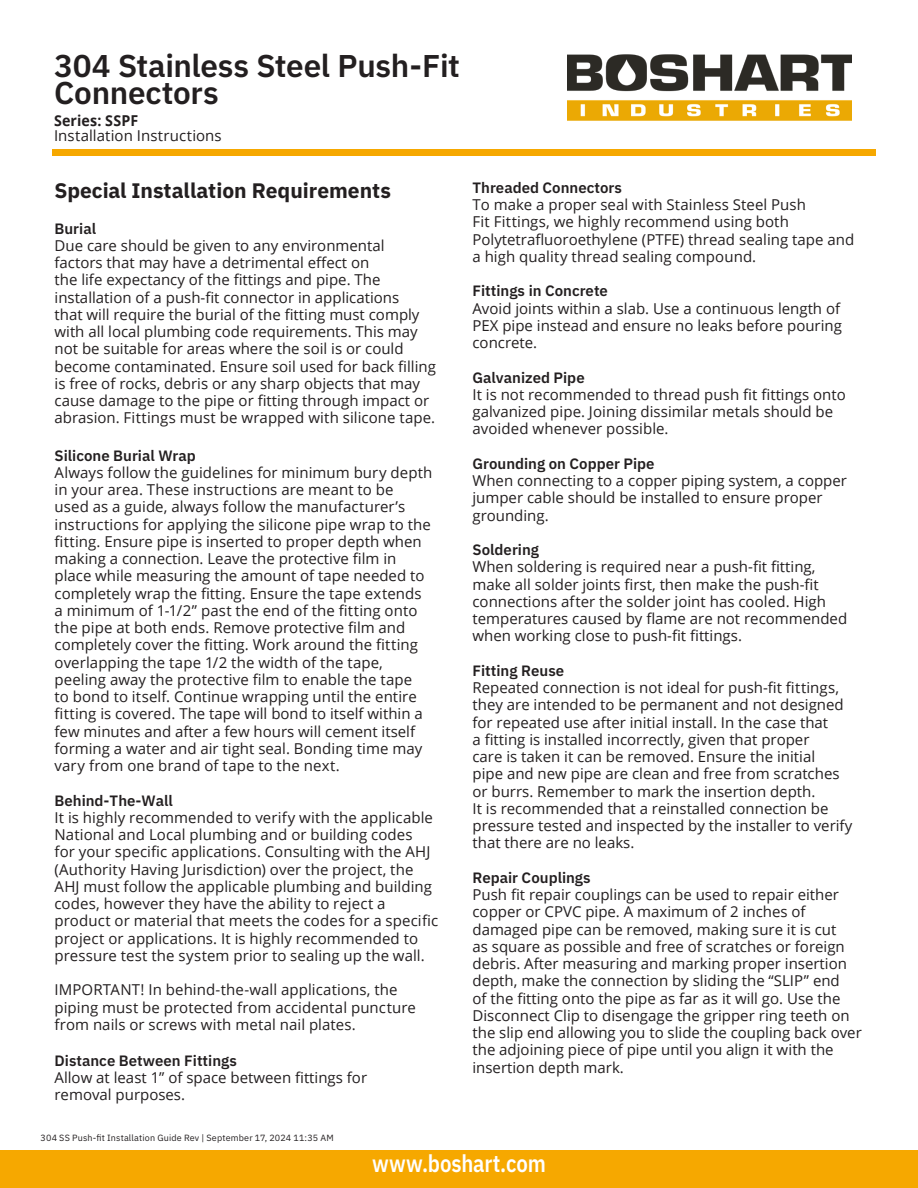
<style>
.page{position:relative;width:918px;height:1188px;background:#fff}
.page>*{position:absolute;margin:0;border:0;box-sizing:border-box;transform-origin:0 0}
.t1{font:600 31.5px/27px "IBM Plex Sans";letter-spacing:-.01em;color:#231f20}
.t2{font:600 24px "IBM Plex Sans";letter-spacing:-.005em;color:#fff;scale:.85 1}
.Body_Headers{font:700 21px "IBM Plex Sans";color:#231f20}
.Body_Copy{font:15px/17.2px "Open Sans";color:#231f20}
.Body_Copy-2{font:600 15px "IBM Plex Sans";color:#231f20}
.t3{font:700 15px "Open Sans";letter-spacing:.01em;color:#231f20;scale:.95 1}
.t4{font:9px "IBM Plex Sans";letter-spacing:.02em;color:#231f20}
</style>
<div class="page">
<div style="left:0;top:1151px;width:918px;height:37px;background:#f6a800"></div>
<div style="left:52px;top:149px;width:824px;height:6px;background:#f6a800"></div>
<img style="left:567px;top:54px;width:284px;height:67px">
<h1 class="t1" style="left:54px;top:50px;width:408px">304 Stainless Steel Push-Fit<br>Connectors</h1>
<p class="t3" style="left:54px;top:110px;width:90px">Series: SSPF</p>
<p class="Body_Copy" style="left:54px;top:127px;width:169px">Installation Instructions</p>
<p class="Body_Headers" style="left:55px;top:174px;width:338px">Special Installation Requirements</p>
<p class="Body_Copy-2" style="left:55px;top:217px;width:43px">Burial</p>
<p class="Body_Copy" style="left:55px;top:237px;width:332px">Due care should be given to any environmental</p>
<p class="Body_Copy" style="left:55px;top:254px;width:316px">factors that may have a detrimental effect on</p>
<p class="Body_Copy" style="left:55px;top:271px;width:383px">the life expectancy of the fittings and pipe. The installation of a push-fit connector in applications<br>that will require the burial of the fitting must comply with all local plumbing code requirements. This may not be suitable for areas where the soil is or could become contaminated. Ensure soil used for back filling is free of rocks, debris or any sharp objects that may cause damage to the pipe or fitting through impact or abrasion. Fittings must be wrapped with silicone tape.</p>
<p class="Body_Copy-2" style="left:55px;top:443px;width:143px">Silicone Burial Wrap</p>
<p class="Body_Copy" style="left:55px;top:463px;width:379px">Always follow the guidelines for minimum bury depth in your area. These instructions are meant to be<br>used as a guide, always follow the manufacturer’s instructions for applying the silicone pipe wrap to the fitting. Ensure pipe is inserted to proper depth when making a connection. Leave the protective film in place while measuring the amount of tape needed to completely wrap the fitting. Ensure the tape extends a minimum of 1-1/2” past the end of the fitting onto the pipe at both ends. Remove protective film and completely cover the fitting. Work around the fitting overlapping the tape 1/2 the width of the tape, peeling away the protective film to enable the tape<br>to bond to itself. Continue wrapping until the entire fitting is covered. The tape will bond to itself within a few minutes and after a few hours will cement itself forming a water and air tight seal. Bonding time may vary from one brand of tape to the next.</p>
<p class="Body_Copy-2" style="left:55px;top:788px;width:120px">Behind-The-Wall</p>
<p class="Body_Copy" style="left:55px;top:808px;width:385px">It is highly recommended to verify with the applicable National and Local plumbing and or building codes<br>for your specific applications. Consulting with the AHJ (Authority Having Jurisdiction) over the project, the AHJ must follow the applicable plumbing and building codes, however they have the ability to reject a product or material that meets the codes for a specific project or applications. It is highly recommended to pressure test the system prior to sealing up the wall.</p>
<p class="Body_Copy" style="left:55px;top:981px;width:363px">IMPORTANT! In behind-the-wall applications, the piping must be protected from accidental puncture from nails or screws with metal nail plates.</p>
<p class="Body_Copy-2" style="left:55px;top:1049px;width:184px">Distance Between Fittings</p>
<p class="Body_Copy" style="left:55px;top:1069px;width:314px">Allow at least 1” of space between fittings for</p>
<p class="Body_Copy" style="left:55px;top:1086px;width:132px">removal purposes.</p>
<p class="t4" style="left:40px;top:1131px;width:295px">304 SS Push-fit Installation Guide Rev | September 17, 2024 11:35 AM</p>
<p class="Body_Copy-2" style="left:472px;top:176px;width:151px">Threaded Connectors</p>
<p class="Body_Copy" style="left:472px;top:196px;width:383px">To make a proper seal with Stainless Steel Push<br>Fit Fittings, we highly recommend using both Polytetrafluoroethylene (PTFE) thread sealing tape and a high quality thread sealing compound.</p>
<p class="Body_Copy-2" style="left:472px;top:279px;width:137px">Fittings in Concrete</p>
<p class="Body_Copy" style="left:472px;top:299px;width:371px;text-align:justify">Avoid joints within a slab. Use a continuous length of PEX pipe instead and ensure no leaks before pouring concrete.</p>
<p class="Body_Copy-2" style="left:472px;top:365px;width:114px">Galvanized Pipe</p>
<p class="Body_Copy" style="left:472px;top:385px;width:375px">It is not recommended to thread push fit fittings onto galvanized pipe. Joining dissimilar metals should be avoided whenever possible.</p>
<p class="Body_Copy-2" style="left:472px;top:452px;width:184px">Grounding on Copper Pipe</p>
<p class="Body_Copy" style="left:472px;top:472px;width:376px">When connecting to a copper piping system, a copper jumper cable should be installed to ensure proper grounding.</p>
<p class="Body_Copy-2" style="left:472px;top:538px;width:68px">Soldering</p>
<p class="Body_Copy" style="left:472px;top:558px;width:376px">When soldering is required near a push-fit fitting, make all solder joints first, then make the push-fit connections after the solder joint has cooled. High temperatures caused by flame are not recommended when working close to push-fit fittings.</p>
<p class="Body_Copy-2" style="left:472px;top:659px;width:93px">Fitting Reuse</p>
<p class="Body_Copy" style="left:472px;top:679px;width:381px">Repeated connection is not ideal for push-fit fittings, they are intended to be permanent and not designed for repeated use after initial install. In the case that<br>a fitting is installed incorrectly, given that proper<br>care is taken it can be removed. Ensure the initial<br>pipe and new pipe are clean and free from scratches or burrs. Remember to mark the insertion depth.<br>It is recommended that a reinstalled connection be pressure tested and inspected by the installer to verify that there are no leaks.</p>
<p class="Body_Copy-2" style="left:472px;top:866px;width:120px">Repair Couplings</p>
<p class="Body_Copy" style="left:472px;top:886px;width:391px">Push fit repair couplings can be used to repair either copper or CPVC pipe. A maximum of 2 inches of damaged pipe can be removed, making sure it is cut<br>as square as possible and free of scratches or foreign debris. After measuring and marking proper insertion depth, make the connection by sliding the “SLIP” end<br>of the fitting onto the pipe as far as it will go. Use the Disconnect Clip to disengage the gripper ring teeth on the slip end allowing you to slide the coupling back over the adjoining piece of pipe until you align it with the insertion depth mark.</p>
<h2 class="t2" style="left:372px;top:1145px;width:206px">www.boshart.com</h2>
</div>
